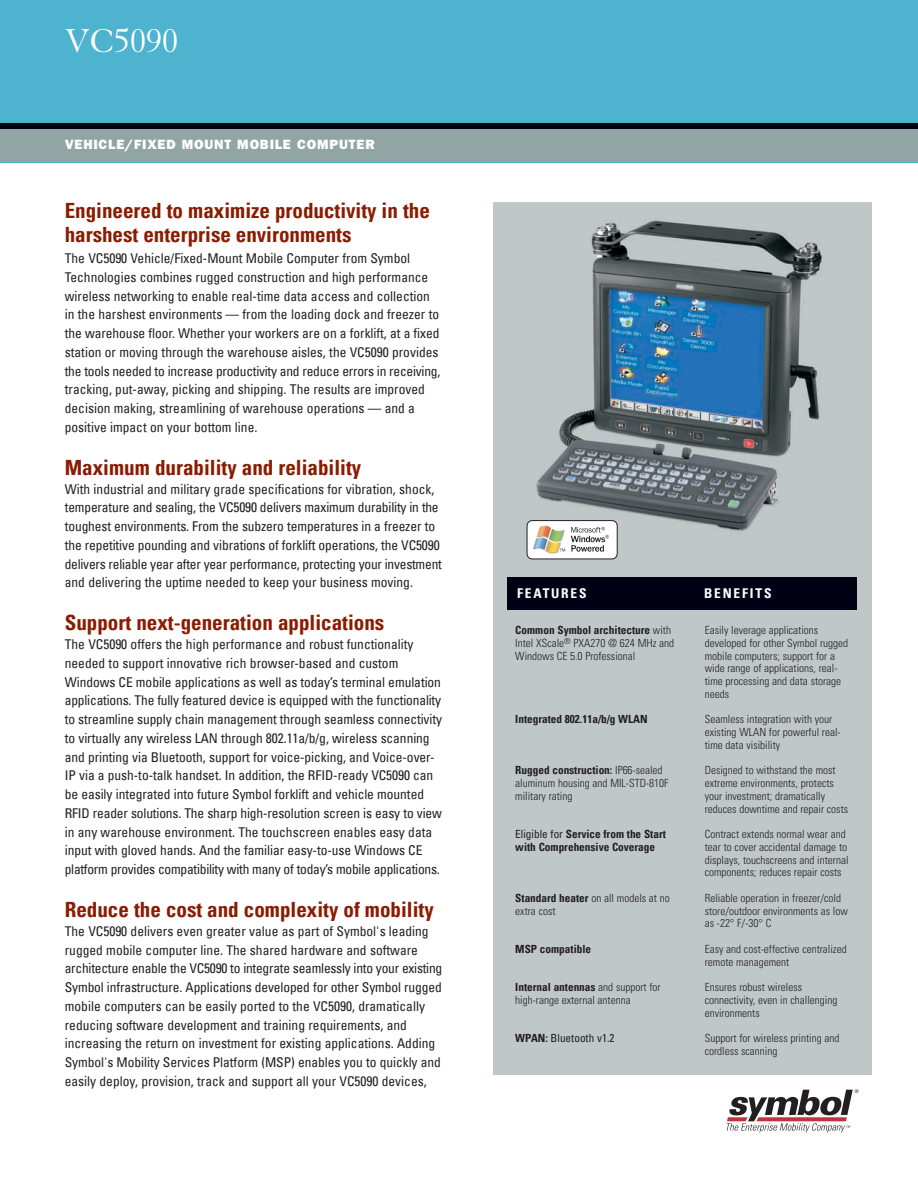
<style>
.page{position:relative;width:918px;height:1188px;background:#fff}
.page>*{position:absolute;margin:0;border:0;box-sizing:border-box;transform-origin:0 0}
.t1{font:36px "Granjon LT Std";color:#fff}
.t2{font:700 condensed 21px/24px "Univers";color:#891c02}
.t3{font:condensed 13.5px/18.8px "Univers";letter-spacing:-.005em;color:#231f20}
.t4{font:13.5px "ITC Franklin Gothic Std Hvy";letter-spacing:.06em;color:#fff}
.t5{font:700 condensed 13.5px "Univers";letter-spacing:.135em;color:#fff}
.t6{font:300 condensed 11.25px/12.8px "Univers";color:#231f20}
.t7{font:700 condensed 11.25px/12.8px "Univers";color:#231f20}
.t8{font:condensed 11.25px "Univers";color:#231f20}
.s1{font-weight:700}
.s2{font-weight:400}
</style>
<div class="page">
<img style="left:494px;top:202px;width:377px;height:872px">
<div style="left:0;top:0;width:918px;height:162px;background:#4db3cf"></div>
<div style="left:507px;top:577px;width:350px;height:33px;background:#000015"></div>
<div style="left:0;top:126px;width:918px;height:36px;background:#91a5a4"></div>
<div style="left:0;top:123px;width:918px;height:5px;background:#000015"></div>
<svg style="left:727px;top:1089px;width:131px;height:43px"></svg>
<div style="left:527px;top:521px;width:90px;height:38px;background:#fff;border-radius:5px"></div>
<div style="left:527px;top:520px;width:91px;height:39px;border:1px solid #231f20;border-radius:5px"></div>
<svg style="left:571px;top:527px;width:38px;height:25px"></svg>
<svg style="left:533px;top:525px;width:32px;height:29px"></svg>
<h1 class="t1" style="left:65px;top:27px;width:115px">VC5090</h1>
<p class="t4" style="left:65px;top:139px;width:311px">VEHICLE/FIXED MOUNT MOBILE COMPUTER</p>
<h2 class="t2" style="left:65px;top:198px;width:367px">Engineered to maximize productivity in the harshest enterprise environments</h2>
<p class="t3" style="left:65px;top:249px;width:377px">The VC5090 Vehicle/Fixed-Mount Mobile Computer from Symbol Technologies combines rugged construction and high performance wireless networking to enable real-time data access and collection in the harshest environments — from the loading dock and freezer to the warehouse floor. Whether your workers are on a forklift, at a fixed station or moving through the warehouse aisles, the VC5090 provides the tools needed to increase productivity and reduce errors in receiving, tracking, put-away, picking and shipping. The results are improved decision making, streamlining of warehouse operations — and a positive impact on your bottom line.</p>
<h2 class="t2" style="left:65px;top:455px;width:298px">Maximum durability and reliability</h2>
<p class="t3" style="left:65px;top:479px;width:379px">With industrial and military grade specifications for vibration, shock, temperature and sealing, the VC5090 delivers maximum durability in the toughest environments. From the subzero temperatures in a freezer to the repetitive pounding and vibrations of forklift operations, the VC5090 delivers reliable year after year performance, protecting your investment and delivering the uptime needed to keep your business moving.</p>
<h2 class="t2" style="left:65px;top:611px;width:321px">Support next-generation applications</h2>
<p class="t3" style="left:65px;top:635px;width:379px">The VC5090 offers the high performance and robust functionality needed to support innovative rich browser-based and custom Windows CE mobile applications as well as today’s terminal emulation applications. The fully featured device is equipped with the functionality to streamline supply chain management through seamless connectivity to virtually any wireless LAN through 802.11a/b/g, wireless scanning and printing via Bluetooth, support for voice-picking, and Voice-over-IP via a push-to-talk handset. In addition, the RFID-ready VC5090 can be easily integrated into future Symbol forklift and vehicle mounted RFID reader solutions. The sharp high-resolution screen is easy to view in any warehouse environment. The touchscreen enables easy data input with gloved hands. And the familiar easy-to-use Windows CE platform provides compatibility with many of today’s mobile applications.</p>
<h2 class="t2" style="left:65px;top:897px;width:371px">Reduce the cost and complexity of mobility</h2>
<p class="t3" style="left:65px;top:921px;width:379px">The VC5090 delivers even greater value as part of Symbol's leading rugged mobile computer line. The shared hardware and software architecture enable the VC5090 to integrate seamlessly into your existing Symbol infrastructure. Applications developed for other Symbol rugged mobile computers can be easily ported to the VC5090, dramatically reducing software development and training requirements, and increasing the return on investment for existing applications. Adding Symbol's Mobility Services Platform (MSP) enables you to quickly and easily deploy, provision, track and support all your VC5090 devices,</p>
<p class="t5" style="left:517px;top:585px;width:71px">FEATURES</p>
<p class="t5" style="left:704px;top:585px;width:69px">BENEFITS</p>
<p class="t6" style="left:705px;top:625px;width:145px">Easily leverage applications developed for other Symbol rugged mobile computers; support for a wide range of applications, real&shy;time processing and data storage needs</p>
<p class="t6" style="left:705px;top:714px;width:137px">Seamless integration with your existing WLAN for powerful real&shy;time data visibility</p>
<p class="t6" style="left:705px;top:765px;width:145px">Designed to withstand the most extreme environments, protects your investment; dramatically reduces downtime and repair costs</p>
<p class="t6" style="left:705px;top:829px;width:145px">Contract extends normal wear and tear to cover accidental damage to displays, touchscreens and internal components; reduces repair costs</p>
<p class="t6" style="left:705px;top:893px;width:145px">Reliable operation in freezer/cold store/outdoor environments as low as -22° F/-30° C</p>
<p class="t6" style="left:705px;top:944px;width:143px">Easy and cost-effective centralized remote management</p>
<p class="t6" style="left:705px;top:982px;width:134px">Ensures robust wireless connectivity, even in challenging environments</p>
<p class="t6" style="left:705px;top:1033px;width:136px">Support for wireless printing and cordless scanning</p>
<p class="t6" style="left:515px;top:625px;width:160px"><span class="s1">Common Symbol architecture</span> with<br>Intel XScale<sup>®</sup> PXA270 @ 624 MHz and<br>Windows CE 5.0 Professional</p>
<p class="t7" style="left:515px;top:713px;width:134px">Integrated 802.11a/b/g WLAN</p>
<p class="t6" style="left:515px;top:765px;width:155px"><span class="s1">Rugged construction:</span> IP66-sealed aluminum housing and MIL-STD-810F military rating</p>
<p class="t7" style="left:515px;top:828px;width:152px"><span class="s2">Eligible for</span> Service from the Start with Comprehensive Coverage</p>
<p class="t6" style="left:515px;top:893px;width:156px"><span class="s1">Standard heater</span> on all models at no extra cost</p>
<p class="t7" style="left:515px;top:943px;width:77px">MSP compatible</p>
<p class="t6" style="left:515px;top:982px;width:147px"><span class="s1">Internal antennas</span> and support for high-range external antenna</p>
<p class="t8" style="left:515px;top:1031px;width:101px"><span class="s1">WPAN:</span> Bluetooth v1.2</p>
</div>
